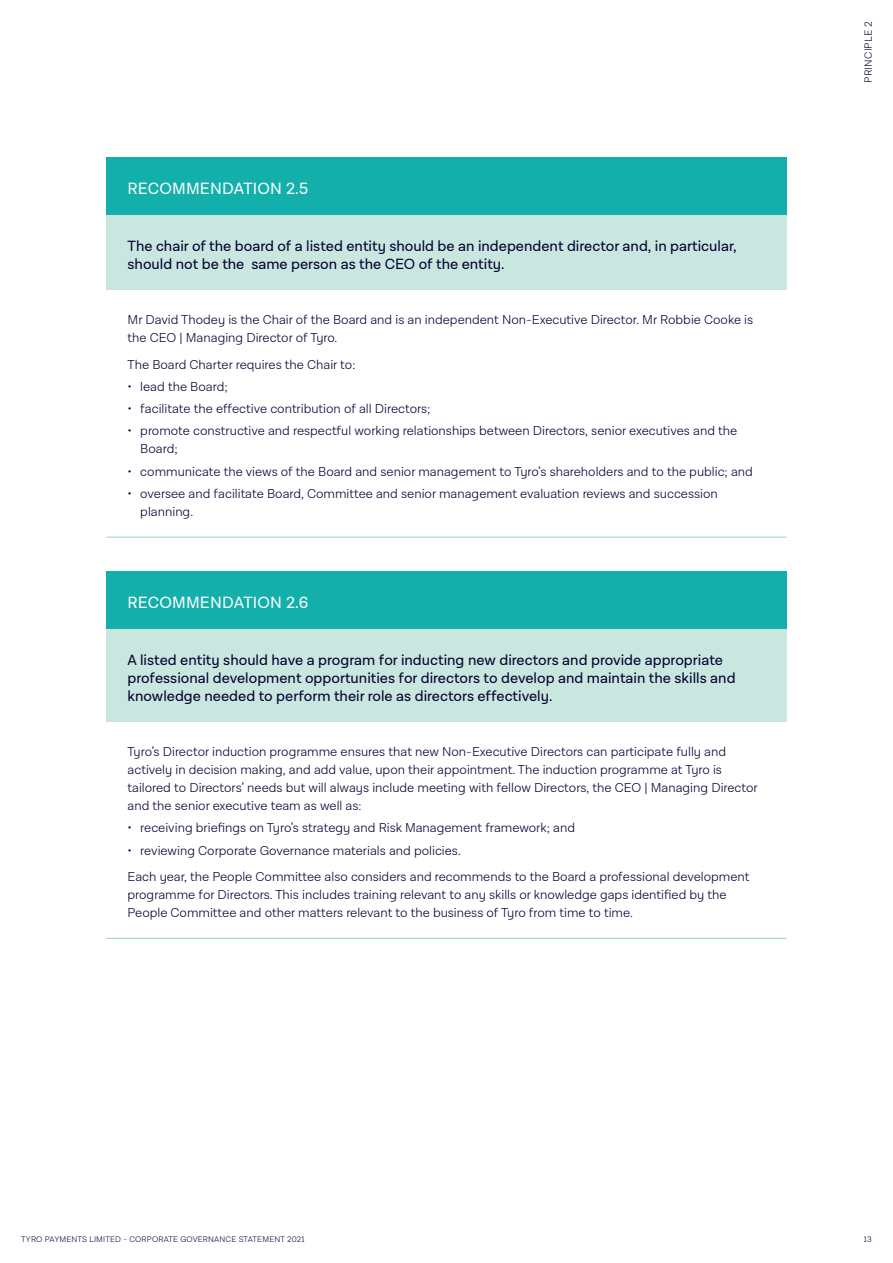
<style>
.page{position:relative;width:893px;height:1263px;background:#fff}
.page>*{position:absolute;margin:0;border:0;box-sizing:border-box;transform-origin:0 0}
._2021-H3_WHITE{font:16.5px "Lota Grotesque Alt 3";letter-spacing:.01em;color:#fff}
._2021-table_intro{font:15px/18px "Lota Grotesque Alt 3";color:#050233}
._2020_StandardTable{font:300 13.2px/18px "Lota Grotesque Alt 3";color:#050233}
.t1{font:300 10.5px "Lota Grotesque Alt 3";letter-spacing:.02em;color:#050233}
.t2{font:300 8.25px "Lota Grotesque Alt 3";letter-spacing:.02em;color:#050233}
</style>
<div class="page">
<div style="left:106px;top:157px;width:681px;height:59px;background:#13afaa"></div>
<div style="left:106px;top:216px;width:681px;height:74px;background:#cae7df"></div>
<hr style="left:106px;top:537px;width:681px;height:1px;background:#98d4c6">
<div style="left:106px;top:571px;width:681px;height:58px;background:#13afaa"></div>
<div style="left:106px;top:629px;width:681px;height:93px;background:#cae7df"></div>
<hr style="left:106px;top:938px;width:681px;height:1px;background:#98d4c6">
<p class="_2021-H3_WHITE" style="left:128px;top:179px;width:182px">RECOMMENDATION 2.5</p>
<p class="_2021-table_intro" style="left:128px;top:237px;width:611px">The chair of the board of a listed entity should be an independent director and, in particular, should not be the same person as the CEO of the entity.</p>
<p class="_2020_StandardTable" style="left:128px;top:311px;width:627px">Mr David Thodey is the Chair of the Board and is an independent Non-Executive Director. Mr Robbie Cooke is the CEO | Managing Director of Tyro.</p>
<p class="_2020_StandardTable" style="left:128px;top:355px;width:229px">The Board Charter requires the Chair to:</p>
<p class="_2020_StandardTable" style="left:128px;top:378px;width:102px">• lead the Board;</p>
<p class="_2020_StandardTable" style="left:128px;top:400px;width:305px">• facilitate the effective contribution of all Directors;</p>
<p class="_2020_StandardTable" style="left:140px;top:422px;width:598px;text-indent:-13px">• promote constructive and respectful working relationships between Directors, senior executives and the<br>Board;</p>
<p class="_2020_StandardTable" style="left:128px;top:462px;width:627px">• communicate the views of the Board and senior management to Tyro’s shareholders and to the public; and</p>
<p class="_2020_StandardTable" style="left:140px;top:485px;width:579px;text-indent:-13px">• oversee and facilitate Board, Committee and senior management evaluation reviews and succession planning.</p>
<p class="_2021-H3_WHITE" style="left:128px;top:593px;width:182px">RECOMMENDATION 2.6</p>
<p class="_2021-table_intro" style="left:128px;top:651px;width:609px">A listed entity should have a program for inducting new directors and provide appropriate professional development opportunities for directors to develop and maintain the skills and knowledge needed to perform their role as directors effectively.</p>
<p class="_2020_StandardTable" style="left:128px;top:743px;width:632px">Tyro’s Director induction programme ensures that new Non-Executive Directors can participate fully and actively in decision making, and add value, upon their appointment. The induction programme at Tyro is tailored to Directors’ needs but will always include meeting with fellow Directors, the CEO | Managing Director and the senior executive team as well as:</p>
<p class="_2020_StandardTable" style="left:128px;top:819px;width:449px">• receiving briefings on Tyro’s strategy and Risk Management framework; and</p>
<p class="_2020_StandardTable" style="left:128px;top:841px;width:335px">• reviewing Corporate Governance materials and policies.</p>
<p class="_2020_StandardTable" style="left:128px;top:868px;width:623px">Each year, the People Committee also considers and recommends to the Board a professional development programme for Directors. This includes training relevant to any skills or knowledge gaps identified by the<br>People Committee and other matters relevant to the business of Tyro from time to time.</p>
<p class="t1" style="left:862px;top:83px;width:63px;rotate:-90deg">PRINCIPLE 2</p>
<p class="t2" style="left:21px;top:1234px;width:285px">TYRO PAYMENTS LIMITED - CORPORATE GOVERNANCE STATEMENT 2021</p>
<p class="t2" style="left:864px;top:1234px;width:9px">13</p>
</div>
